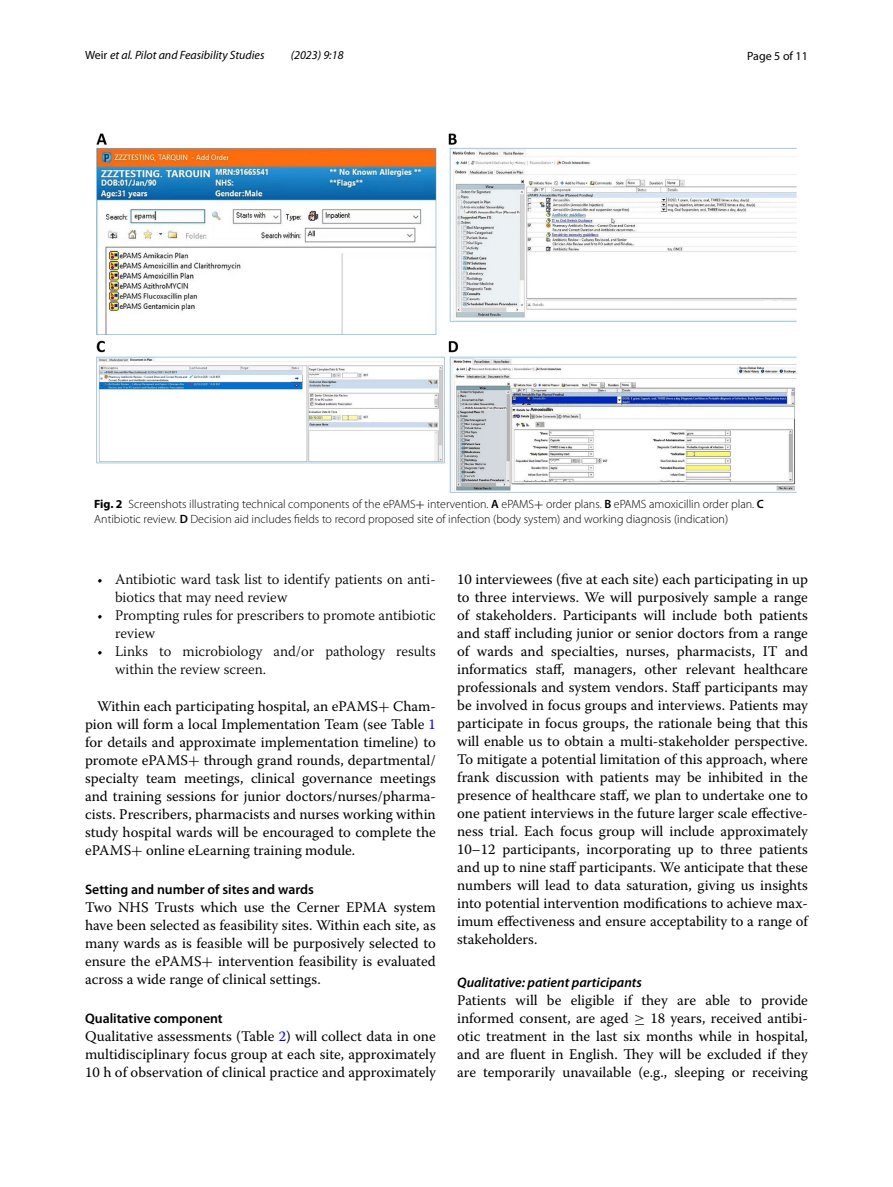
<style>
.page{position:relative;width:893px;height:1187px;background:#fff}
.page>*{position:absolute;margin:0;border:0;box-sizing:border-box;transform-origin:0 0}
.t1{font:14.7px/18px "Warnock Pro";color:#000;text-align:justify}
.t2{font:300 14.7px/18px "Warnock Pro";color:#000}
.t3{font:600 13.8px "Myriad Pro";color:#000}
.t4{font:italic 600 13.8px "Myriad Pro";color:#000}
.t5{font:300 12px/15px "Myriad Pro";color:#000}
.t6{font:italic 12px "Myriad Pro";color:#000}
.t7{font:12px "Myriad Pro";color:#000}
.s1{font-style:normal}
.s2{font-weight:700}
.s3{font-family:"MTSY";font-weight:400}
.s4{font-weight:600}
.s5{font-family:"MTSY"}
.s6{color:#00f}
</style>
<div class="page">
<img style="left:96px;top:133px;width:701px;height:359px">
<p class="t6" style="left:85px;top:48px;width:181px"><span class="s1">Weir</span> et al. Pilot and Feasibility Studies</p>
<p class="t6" style="left:291px;top:48px;width:54px">(2023) 9:18</p>
<p class="t7" style="left:747px;top:48px;width:62px">Page 5 of 11</p>
<p class="t5" style="left:94px;top:496px;width:671px"><span class="s2">Fig. 2</span> Screenshots illustrating technical components of the ePAMS<span class="s3">+</span> intervention. <span class="s4">A</span> ePAMS<span class="s3">+</span> order plans. <span class="s4">B</span> ePAMS amoxicillin order plan. <span class="s4">C<br></span>Antibiotic review. <span class="s4">D</span> Decision aid includes fields to record proposed site of infection (body system) and working diagnosis (indication)</p>
<p class="t2" style="left:115px;top:570px;width:322px;text-indent:-18px">• Antibiotic ward task list to identify patients on anti&shy;biotics that may need review</p>
<p class="t2" style="left:115px;top:606px;width:322px;text-indent:-18px">• Prompting rules for prescribers to promote antibiotic review</p>
<p class="t2" style="left:115px;top:642px;width:322px;text-indent:-18px">• Links to microbiology and/or pathology results within the review screen.</p>
<p class="t1" style="left:85px;top:696px;width:352px;text-indent:12px">Within each participating hospital, an ePAMS<span class="s5">+</span> Cham&shy;pion will form a local Implementation Team (see Table <span class="s6">1 </span>for details and approximate implementation timeline) to promote ePAMS<span class="s5">+</span> through grand rounds, departmental/ specialty team meetings, clinical governance meetings and training sessions for junior doctors/nurses/pharma&shy;cists. Prescribers, pharmacists and nurses working within study hospital wards will be encouraged to complete the ePAMS<span class="s5">+</span> online eLearning training module.</p>
<p class="t3" style="left:85px;top:880px;width:230px">Setting and number of sites and wards</p>
<p class="t1" style="left:85px;top:897px;width:352px">Two NHS Trusts which use the Cerner EPMA system have been selected as feasibility sites. Within each site, as many wards as is feasible will be purposively selected to ensure the ePAMS<span class="s5">+</span> intervention feasibility is evaluated across a wide range of clinical settings.</p>
<p class="t3" style="left:85px;top:1009px;width:139px">Qualitative component</p>
<p class="t1" style="left:85px;top:1027px;width:352px">Qualitative assessments (Table <span class="s6">2</span>) will collect data in one multidisciplinary focus group at each site, approximately 10 h of observation of clinical practice and approximately</p>
<p class="t1" style="left:457px;top:570px;width:352px">10 interviewees (five at each site) each participating in up to three interviews. We will purposively sample a range of stakeholders. Participants will include both patients and staff including junior or senior doctors from a range of wards and specialties, nurses, pharmacists, IT and informatics staff, managers, other relevant healthcare professionals and system vendors. Staff participants may be involved in focus groups and interviews. Patients may participate in focus groups, the rationale being that this will enable us to obtain a multi-stakeholder perspective.<br>To mitigate a potential limitation of this approach, where frank discussion with patients may be inhibited in the presence of healthcare staff, we plan to undertake one to one patient interviews in the future larger scale effective&shy;ness trial. Each focus group will include approximately 10–12 participants, incorporating up to three patients and up to nine staff participants. We anticipate that these numbers will lead to data saturation, giving us insights into potential intervention modifications to achieve max&shy;imum effectiveness and ensure acceptability to a range of stakeholders.</p>
<p class="t4" style="left:457px;top:973px;width:186px">Qualitative: patient participants</p>
<p class="t1" style="left:457px;top:991px;width:352px">Patients will be eligible if they are able to provide informed consent, are aged <span class="s5">≥</span> 18 years, received antibi&shy;otic treatment in the last six months while in hospital, and are fluent in English. They will be excluded if they are temporarily unavailable (e.g., sleeping or receiving</p>
</div>
